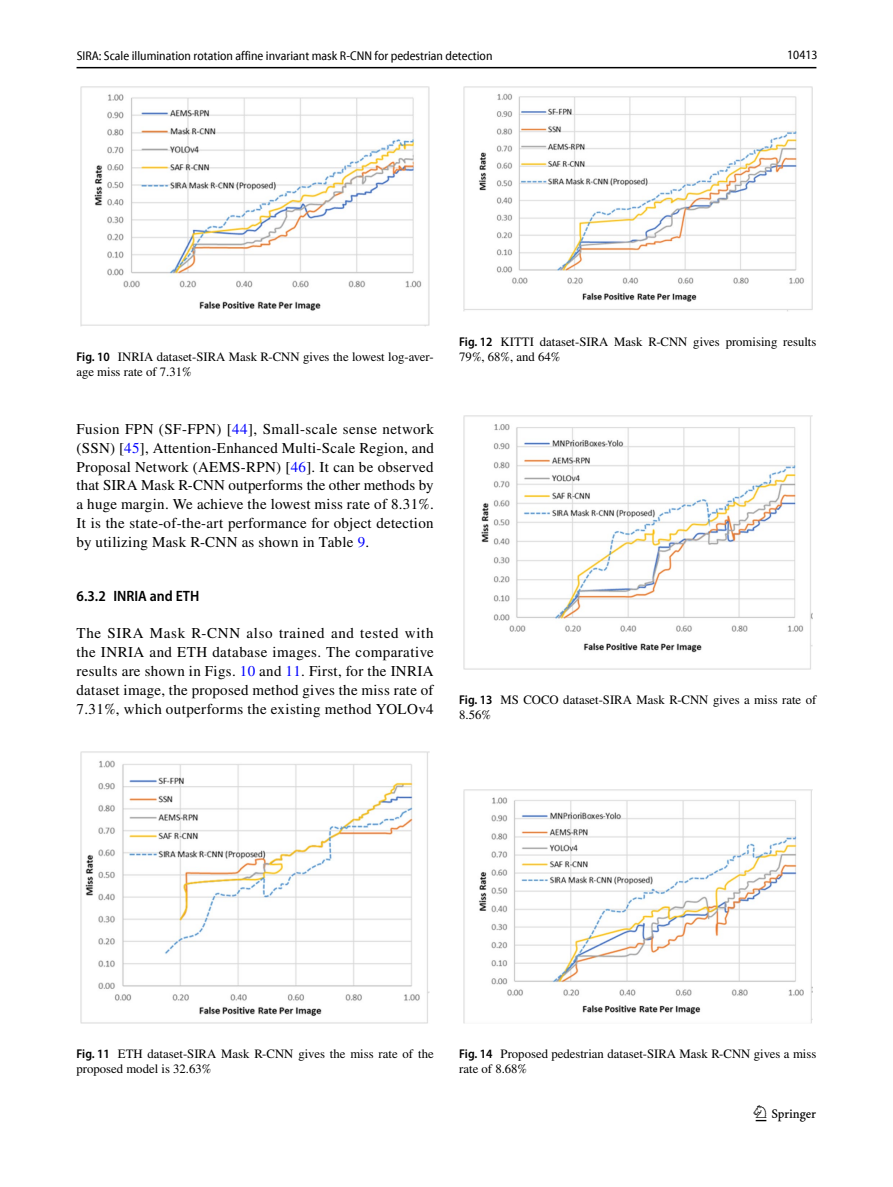
<style>
.page{position:relative;width:893px;height:1187px;background:#fff}
.page>*{position:absolute;margin:0;border:0;box-sizing:border-box;transform-origin:0 0}
.t1{font:22.5px "Springnew Regular 2";color:#000}
.t2{font:15px/18.8px "STIX";letter-spacing:.02em;color:#000;text-align:justify}
.t3{font:600 semi-condensed 15px "Myriad Pro";color:#000}
.t4{font:12.75px/15px "STIX";color:#000}
.t5{font:semi-condensed 12.75px "Myriad Pro Unic";color:#000}
.t6{font:12.75px "Myriad Pro Unic Semi Condensed 2";color:#000}
.s1{font-family:"Myriad Pro";font-weight:600;font-stretch:semi-condensed}
.s2{color:#00f}
</style>
<div class="page">
<hr style="left:77px;top:67px;width:739px;height:1px;background:#000">
<div style="left:77px;top:87px;width:357px;height:239px;background:linear-gradient(to bottom,#f9f9f9,#f9f9f9)"></div>
<img style="left:81px;top:87px;width:348px;height:239px">
<img style="left:81px;top:751px;width:348px;height:271px">
<div style="left:459px;top:87px;width:357px;height:224px;background:linear-gradient(to bottom,#fff,#fff)"></div>
<img style="left:463px;top:87px;width:349px;height:224px">
<img style="left:463px;top:416px;width:349px;height:253px">
<img style="left:463px;top:789px;width:349px;height:234px">
<p class="t5" style="left:77px;top:51px;width:417px">SIRA: Scale illumination rotation affine invariant mask R-CNN for pedestrian detection</p>
<p class="t6" style="left:787px;top:50px;width:32px">10413</p>
<p class="t4" style="left:77px;top:350px;width:359px"><span class="s1">Fig. 10</span> INRIA dataset-SIRA Mask R-CNN gives the lowest log-aver&shy;age miss rate of 7.31%</p>
<p class="t2" style="left:77px;top:421px;width:359px">Fusion FPN (SF-FPN) [<span class="s2">44</span>], Small-scale sense network (SSN) [<span class="s2">45</span>], Attention-Enhanced Multi-Scale Region, and Proposal Network (AEMS-RPN) [<span class="s2">46</span>]. It can be observed that SIRA Mask R-CNN outperforms the other methods by a huge margin. We achieve the lowest miss rate of 8.31%.<br>It is the state-of-the-art performance for object detection by utilizing Mask R-CNN as shown in Table <span class="s2">9</span>.</p>
<p class="t3" style="left:77px;top:587px;width:124px">6.3.2 INRIA and ETH</p>
<p class="t2" style="left:77px;top:625px;width:359px">The SIRA Mask R-CNN also trained and tested with the INRIA and ETH database images. The comparative results are shown in Figs. <span class="s2">10</span> and <span class="s2">11</span>. First, for the INRIA dataset image, the proposed method gives the miss rate of 7.31%, which outperforms the existing method YOLOv4</p>
<p class="t4" style="left:459px;top:335px;width:359px"><span class="s1">Fig. 12</span> KITTI dataset-SIRA Mask R-CNN gives promising results<br>79%, 68%, and 64%</p>
<p class="t4" style="left:459px;top:693px;width:359px"><span class="s1">Fig. 13</span> MS COCO dataset-SIRA Mask R-CNN gives a miss rate of<br>8.56%</p>
<p class="t4" style="left:77px;top:1047px;width:359px"><span class="s1">Fig. 11</span> ETH dataset-SIRA Mask R-CNN gives the miss rate of the proposed model is 32.63%</p>
<p class="t4" style="left:459px;top:1047px;width:359px"><span class="s1">Fig. 14</span> Proposed pedestrian dataset-SIRA Mask R-CNN gives a miss rate of 8.68%</p>
<h1 class="t1" style="left:756px;top:1105px;width:62px">1 3</h1>
</div>
